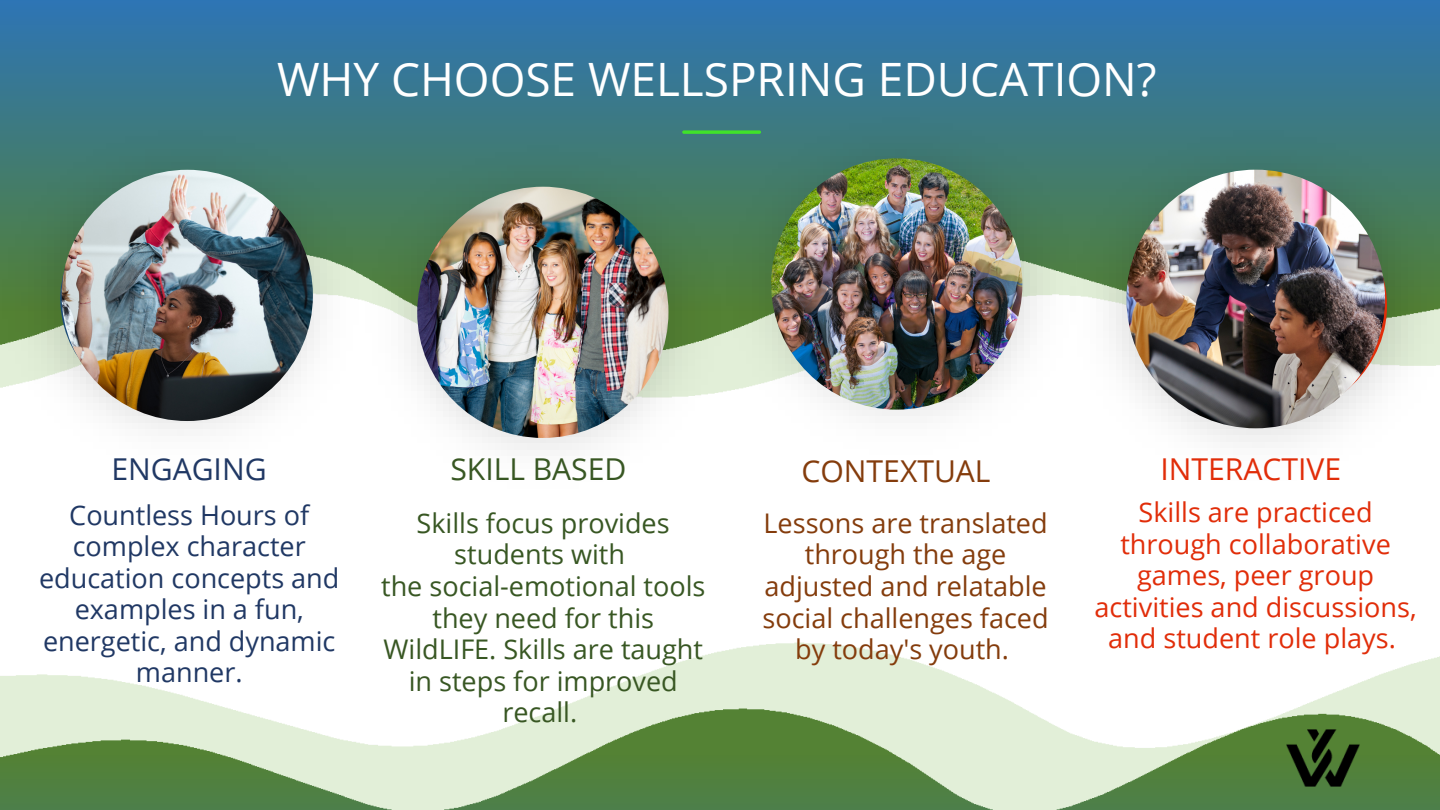
<style>
.page{position:relative;width:1440px;height:810px;background:#fff}
.page>*{position:absolute;margin:0;border:0;box-sizing:border-box;transform-origin:0 0}
.t1{font:46px "Open Sans";color:#fff}
.t2{font:30.1px "Open Sans";color:#e12d09}
.t3{font:30.1px "Open Sans";color:#385723}
.t4{font:30.1px "Open Sans";color:#843c0c}
.t5{font:30.1px "Open Sans";color:#203864}
.t6{font:27.1px/31.6px "Open Sans";color:#385723;text-align:center}
.t7{font:27.1px/31.6px "Open Sans";color:#e12d09;text-align:center}
.t8{font:27.1px/31.6px "Open Sans";color:#203864;text-align:center}
.t9{font:27.1px/31.6px "Open Sans";color:#843c0c;text-align:center}
</style>
<div class="page">
<img style="left:0;top:0;width:1440px;height:126px">
<img style="left:0;top:642px;width:1440px;height:168px">
<img style="left:0;top:110px;width:378px;height:319px">
<svg style="left:60px;top:188px;width:241px;height:222px"></svg>
<img style="left:347px;top:126px;width:360px;height:324px">
<svg style="left:425px;top:204px;width:237px;height:225px"></svg>
<svg style="left:682px;top:130px;width:79px;height:4px"></svg>
<img style="left:1095px;top:111px;width:345px;height:331px">
<svg style="left:1130px;top:189px;width:257px;height:233px"></svg>
<img style="left:707px;top:97px;width:388px;height:319px">
<svg style="left:785px;top:175px;width:232px;height:223px"></svg>
<img style="left:1287px;top:729px;width:72px;height:58px">
<img style="left:62px;top:170px;width:251px;height:251px;border-radius:50%">
<img style="left:417px;top:187px;width:251px;height:251px;border-radius:50%">
<img style="left:771px;top:158px;width:251px;height:252px;border-radius:50%">
<img style="left:1126px;top:170px;width:259px;height:258px;border-radius:50%">
<p class="t1" style="left:277px;top:46px;width:881px">WHY CHOOSE WELLSPRING EDUCATION?</p>
<p class="t5" style="left:111px;top:448px;width:157px">ENGAGING</p>
<p class="t3" style="left:450px;top:448px;width:178px">SKILL BASED</p>
<p class="t4" style="left:802px;top:450px;width:190px">CONTEXTUAL</p>
<p class="t2" style="left:1161px;top:448px;width:182px">INTERACTIVE</p>
<p class="t8" style="left:39px;top:498px;width:302px">Countless Hours of complex character education concepts and examples in a fun, energetic, and dynamic manner.</p>
<p class="t6" style="left:417px;top:507px;width:255px">Skills focus provides students with</p>
<p class="t9" style="left:763px;top:507px;width:288px">Lessons are translated through the age adjusted and relatable social challenges faced by today's youth.</p>
<p class="t7" style="left:1095px;top:496px;width:324px">Skills are practiced through collaborative games, peer group activities and discussions, and student role plays.</p>
<p class="t6" style="left:381px;top:570px;width:326px">the social-emotional tools they need for this<br>WildLIFE. Skills are taught in steps for improved recall.</p>
</div>
